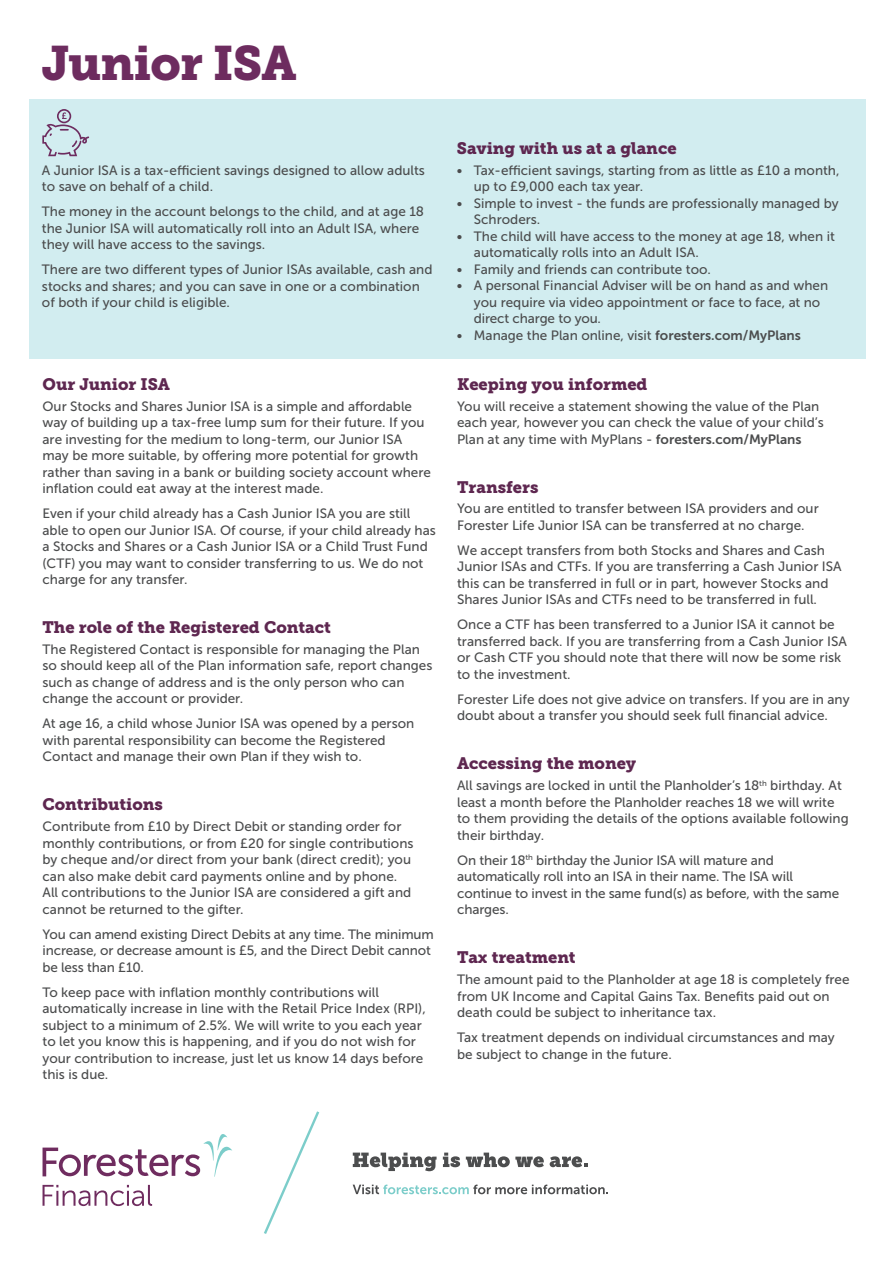
<style>
.page{position:relative;width:893px;height:1263px;background:#fff}
.page>*{position:absolute;margin:0;border:0;box-sizing:border-box;transform-origin:0 0}
.t1{font:48px "Museo Slab 900";letter-spacing:-.02em;color:#6d2c5f}
.t2{font:16.5px "Museo Slab 900";color:#5e2750}
.t3{font:13.5px/16.5px "Museo Sans 500";color:#4b4c4d}
.s1{font-family:"Museo Sans 700"}
</style>
<div class="page">
<div style="left:29px;top:99px;width:836px;height:259px;background:#d2edf0"></div>
<svg style="left:42px;top:109px;width:47px;height:47px"></svg>
<svg style="left:43px;top:1134px;width:189px;height:43px"></svg>
<svg style="left:43px;top:1185px;width:109px;height:21px"></svg>
<svg style="left:264px;top:1111px;width:56px;height:123px"></svg>
<svg style="left:353px;top:1152px;width:84px;height:19px"></svg>
<svg style="left:443px;top:1152px;width:17px;height:15px"></svg>
<svg style="left:466px;top:1152px;width:78px;height:15px"></svg>
<svg style="left:550px;top:1156px;width:37px;height:11px"></svg>
<svg style="left:353px;top:1184px;width:255px;height:10px"></svg>
<p class="t1" style="left:42px;top:35px;width:256px">Junior ISA</p>
<p class="t3" style="left:42px;top:162px;width:384px">A Junior ISA is a tax-efficient savings designed to allow adults to save on behalf of a child.</p>
<p class="t3" style="left:42px;top:203px;width:384px">The money in the account belongs to the child, and at age 18 the Junior ISA will automatically roll into an Adult ISA, where they will have access to the savings.</p>
<p class="t3" style="left:42px;top:261px;width:392px">There are two different types of Junior ISAs available, cash and stocks and shares; and you can save in one or a combination of both if your child is eligible.</p>
<p class="t2" style="left:43px;top:374px;width:129px">Our Junior ISA</p>
<p class="t3" style="left:43px;top:398px;width:390px">Our Stocks and Shares Junior ISA is a simple and affordable way of building up a tax-free lump sum for their future. If you are investing for the medium to long-term, our Junior ISA may be more suitable, by offering more potential for growth rather than saving in a bank or building society account where inflation could eat away at the interest made.</p>
<p class="t3" style="left:43px;top:505px;width:395px">Even if your child already has a Cash Junior ISA you are still able to open our Junior ISA. Of course, if your child already has a Stocks and Shares or a Cash Junior ISA or a Child Trust Fund (CTF) you may want to consider transferring to us. We do not charge for any transfer.</p>
<p class="t2" style="left:43px;top:618px;width:290px">The role of the Registered Contact</p>
<p class="t3" style="left:43px;top:641px;width:391px">The Registered Contact is responsible for managing the Plan so should keep all of the Plan information safe, report changes such as change of address and is the only person who can change the account or provider.</p>
<p class="t3" style="left:43px;top:715px;width:373px">At age 16, a child whose Junior ISA was opened by a person with parental responsibility can become the Registered<br>Contact and manage their own Plan if they wish to.</p>
<p class="t2" style="left:43px;top:795px;width:122px">Contributions</p>
<p class="t3" style="left:43px;top:818px;width:373px">Contribute from £10 by Direct Debit or standing order for monthly contributions, or from £20 for single contributions by cheque and/or direct from your bank (direct credit); you can also make debit card payments online and by phone.<br>All contributions to the Junior ISA are considered a gift and cannot be returned to the gifter.</p>
<p class="t3" style="left:43px;top:926px;width:393px">You can amend existing Direct Debits at any time. The minimum increase, or decrease amount is £5, and the Direct Debit cannot be less than £10.</p>
<p class="t3" style="left:43px;top:984px;width:385px">To keep pace with inflation monthly contributions will automatically increase in line with the Retail Price Index (RPI), subject to a minimum of 2.5%. We will write to you each year to let you know this is happening, and if you do not wish for your contribution to increase, just let us know 14 days before this is due.</p>
<p class="t2" style="left:457px;top:138px;width:221px">Saving with us at a glance</p>
<p class="t3" style="left:474px;top:162px;width:367px;text-indent:-17px">• Tax-efficient savings, starting from as little as £10 a month, up to £9,000 each tax year.</p>
<p class="t3" style="left:474px;top:195px;width:366px;text-indent:-17px">• Simple to invest - the funds are professionally managed by<br>Schroders.</p>
<p class="t3" style="left:474px;top:228px;width:362px;text-indent:-17px">• The child will have access to the money at age 18, when it automatically rolls into an Adult ISA.</p>
<p class="t3" style="left:457px;top:261px;width:256px">• Family and friends can contribute too.</p>
<p class="t3" style="left:474px;top:277px;width:356px;text-indent:-17px">• A personal Financial Adviser will be on hand as and when you require via video appointment or face to face, at no direct charge to you.</p>
<p class="t3" style="left:457px;top:327px;width:346px">• Manage the Plan online, visit <span class="s1">foresters.com/MyPlans</span></p>
<p class="t2" style="left:457px;top:374px;width:192px">Keeping you informed</p>
<p class="t3" style="left:457px;top:398px;width:368px">You will receive a statement showing the value of the Plan each year, however you can check the value of your child’s<br>Plan at any time with MyPlans - <span class="s1">foresters.com/MyPlans</span></p>
<p class="t2" style="left:457px;top:477px;width:83px">Transfers</p>
<p class="t3" style="left:457px;top:500px;width:363px">You are entitled to transfer between ISA providers and our<br>Forester Life Junior ISA can be transferred at no charge.</p>
<p class="t3" style="left:457px;top:542px;width:386px">We accept transfers from both Stocks and Shares and Cash Junior ISAs and CTFs. If you are transferring a Cash Junior ISA this can be transferred in full or in part, however Stocks and Shares Junior ISAs and CTFs need to be transferred in full.</p>
<p class="t3" style="left:457px;top:616px;width:391px">Once a CTF has been transferred to a Junior ISA it cannot be transferred back. If you are transferring from a Cash Junior ISA or Cash CTF you should note that there will now be some risk to the investment.</p>
<p class="t3" style="left:457px;top:691px;width:394px">Forester Life does not give advice on transfers. If you are in any doubt about a transfer you should seek full financial advice.</p>
<p class="t2" style="left:457px;top:754px;width:181px">Accessing the money</p>
<p class="t3" style="left:457px;top:777px;width:393px">All savings are locked in until the Planholder’s 18<sup>th</sup> birthday. At least a month before the Planholder reaches 18 we will write to them providing the details of the options available following their birthday.</p>
<p class="t3" style="left:457px;top:852px;width:384px">On their 18<sup>th</sup> birthday the Junior ISA will mature and automatically roll into an ISA in their name. The ISA will continue to invest in the same fund(s) as before, with the same charges.</p>
<p class="t2" style="left:457px;top:948px;width:120px">Tax treatment</p>
<p class="t3" style="left:457px;top:971px;width:394px">The amount paid to the Planholder at age 18 is completely free from UK Income and Capital Gains Tax. Benefits paid out on death could be subject to inheritance tax.</p>
<p class="t3" style="left:457px;top:1029px;width:379px">Tax treatment depends on individual circumstances and may be subject to change in the future.</p>
</div>
